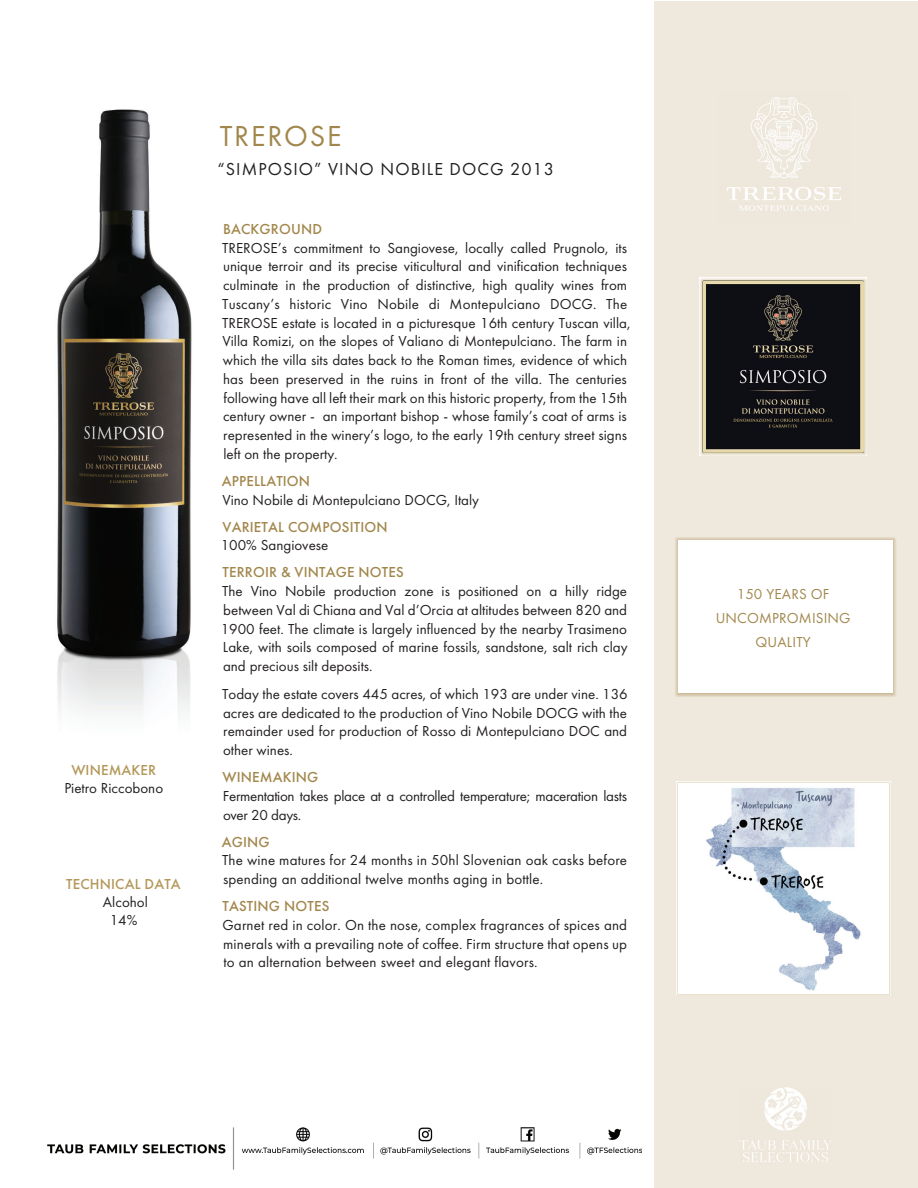
<style>
.page{position:relative;width:918px;height:1188px;background:#fff}
.page>*{position:absolute;margin:0;border:0;box-sizing:border-box;transform-origin:0 0}
.t1{font:30px "Futura PT";letter-spacing:.06em;color:#a2874c}
.t2{font:18px "Futura PT";letter-spacing:.06em;color:#231f20}
.t3{font:15px/18.8px "Futura PT";color:#231f20;text-align:justify}
.t4{font:500 15px "Futura PT";letter-spacing:.01em;color:#a2874c}
.t5{font:15px/18.8px "Futura PT";letter-spacing:-.02em;color:#231f20}
.t6{font:15px/24px "Futura PT";letter-spacing:.01em;color:#a2874c;text-align:center}
.t7{font:500 15px "Futura PT";letter-spacing:.01em;color:#b39758}
</style>
<div class="page">
<div style="left:654px;top:1px;width:263px;height:1186px;background:#efe8dc"></div>
<img style="left:699px;top:277px;width:168px;height:179px">
<img style="left:703px;top:281px;width:161px;height:172px">
<img style="left:675px;top:537px;width:221px;height:160px">
<div style="left:678px;top:540px;width:215px;height:153px;background:#fff"></div>
<img style="left:677px;top:781px;width:213px;height:214px">
<img style="left:678px;top:783px;width:211px;height:210px">
<img style="left:727px;top:97px;width:114px;height:114px">
<img style="left:48px;top:1128px;width:594px;height:41px">
<img style="left:57px;top:109px;width:135px;height:606px">
<img style="left:740px;top:1088px;width:92px;height:73px">
<p class="t7" style="left:71px;top:761px;width:86px">WINEMAKER</p>
<p class="t3" style="left:64px;top:779px;width:100px">Pietro Riccobono</p>
<p class="t7" style="left:66px;top:875px;width:116px">TECHNICAL DATA</p>
<p class="t3" style="left:103px;top:893px;width:46px;line-height:18px;text-align:center">Alcohol<br>14%</p>
<h1 class="t1" style="left:220px;top:118px;width:123px">TREROSE</h1>
<p class="t2" style="left:218px;top:158px;width:338px">“SIMPOSIO” VINO NOBILE DOCG 2013</p>
<p class="t4" style="left:223px;top:220px;width:100px">BACKGROUND</p>
<p class="t3" style="left:222px;top:238px;width:410px;text-align:left">TREROSE’s commitment to Sangiovese, locally called Prugnolo, its unique terroir and its precise viticultural and vinification techniques culminate in the production of distinctive, high quality wines from Tuscany’s historic Vino Nobile di Montepulciano DOCG. The TREROSE estate is located in a picturesque 16th century Tuscan villa, Villa Romizi, on the slopes of Valiano di Montepulciano. The farm in which the villa sits dates back to the Roman times, evidence of which has been preserved in the ruins in front of the villa. The centuries following have all left their mark on this historic property, from the 15th century owner - an important bishop - whose family’s coat of arms is represented in the winery’s logo, to the early 19th century street signs left on the property.</p>
<p class="t4" style="left:222px;top:472px;width:90px">APPELLATION</p>
<p class="t3" style="left:222px;top:490px;width:258px">Vino Nobile di Montepulciano DOCG, Italy</p>
<p class="t4" style="left:223px;top:518px;width:167px">VARIETAL COMPOSITION</p>
<p class="t3" style="left:221px;top:536px;width:109px">100% Sangiovese</p>
<p class="t4" style="left:222px;top:563px;width:183px">TERROIR &amp; VINTAGE NOTES</p>
<p class="t3" style="left:221px;top:582px;width:408px">The Vino Nobile production zone is positioned on a hilly ridge between Val di Chiana and Val d’Orcia at altitudes between 820 and 1900 feet. The climate is largely influenced by the nearby Trasimeno Lake, with soils composed of marine fossils, sandstone, salt rich clay and precious silt deposits.</p>
<p class="t3" style="left:222px;top:684px;width:407px">Today the estate covers 445 acres, of which 193 are under vine. 136 acres are dedicated to the production of Vino Nobile DOCG with the remainder used for production of Rosso di Montepulciano DOC and other wines.</p>
<p class="t4" style="left:223px;top:768px;width:97px">WINEMAKING</p>
<p class="t5" style="left:223px;top:786px;width:406px">Fermentation takes place at a controlled temperature; maceration lasts over 20 days.</p>
<p class="t4" style="left:222px;top:833px;width:49px">AGING</p>
<p class="t3" style="left:222px;top:851px;width:407px">The wine matures for 24 months in 50hl Slovenian oak casks before spending an additional twelve months aging in bottle.</p>
<p class="t4" style="left:222px;top:897px;width:108px">TASTING NOTES</p>
<p class="t3" style="left:222px;top:915px;width:406px">Garnet red in color. On the nose, complex fragrances of spices and minerals with a prevailing note of coffee. Firm structure that opens up to an alternation between sweet and elegant flavors.</p>
<p class="t6" style="left:716px;top:582px;width:136px">150 YEARS OF<br>UNCOMPROMISING<br>QUALITY</p>
</div>
